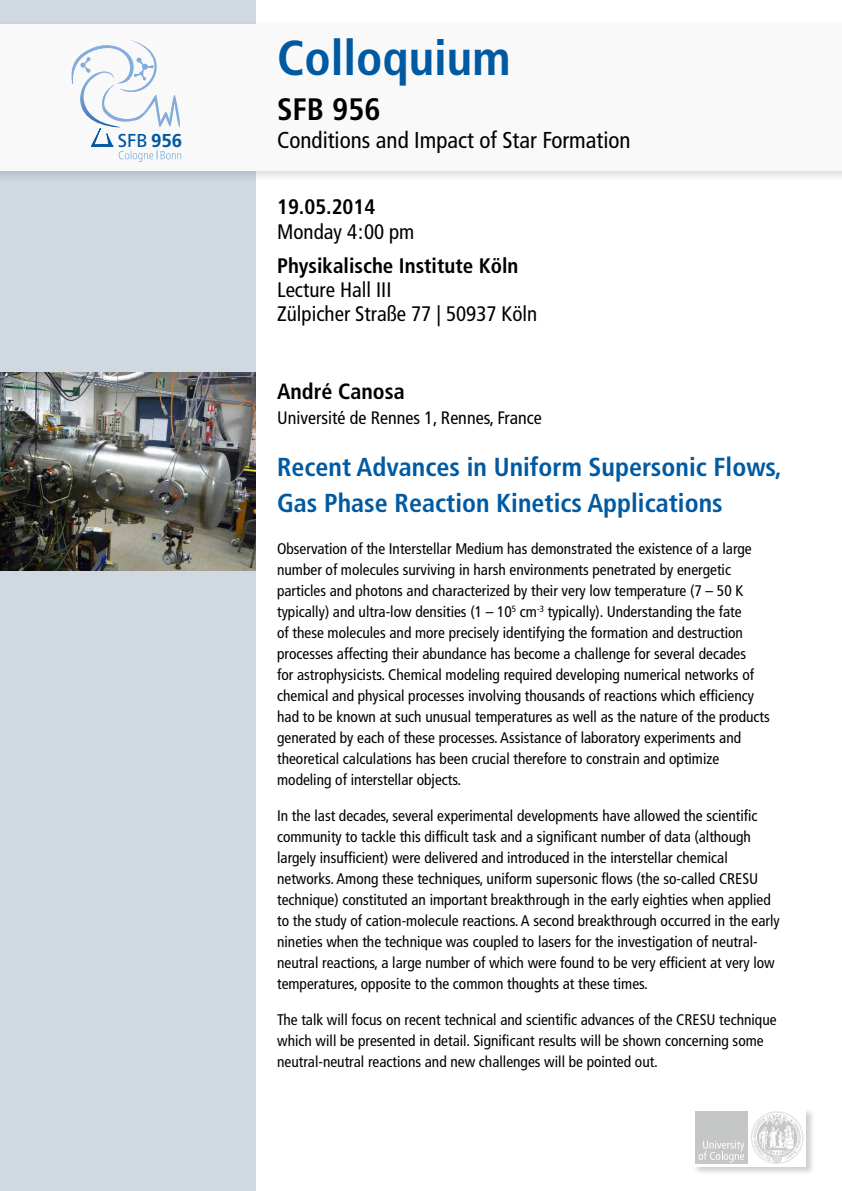
<style>
.page{position:relative;width:842px;height:1191px;background:#fff}
.page>*{position:absolute;margin:0;border:0;box-sizing:border-box;transform-origin:0 0}
.t1{font:700 condensed 49px "Frutiger LT";color:#005aa1}
.t2{font:700 condensed 31px "Frutiger LT";color:#000}
.t3{font:700 condensed 26px/36px "Frutiger LT";color:#005aa1}
.t4{font:condensed 23px "Frutiger LT";color:#000}
.t5{font:700 condensed 22px "Frutiger LT";color:#000}
.t6{font:condensed 21px/24px "Frutiger LT";color:#000}
.t7{font:700 condensed 21px "Frutiger LT";color:#000}
.t8{font:18.7px "Frutiger LT";color:#0057a3}
.t9{font:condensed 18px "Frutiger LT";color:#000}
.t10{font:condensed 15.4px/21px "Frutiger LT";color:#000}
.s1{font-weight:700}
</style>
<div class="page">
<div style="left:0;top:0;width:256px;height:1191px;background:#d0d8e1"></div>
<img style="left:0;top:372px;width:256px;height:198px">
<div style="left:0;top:19px;width:842px;height:164px;background:#000;opacity:.15"></div>
<div style="left:0;top:24px;width:842px;height:146px;background:#f9f9fa"></div>
<div style="left:692px;top:1107px;width:123px;height:68px;background:#000;opacity:.2"></div>
<div style="left:693px;top:1108px;width:113px;height:58px;background:#fff"></div>
<div style="left:696px;top:1111px;width:52px;height:53px;background:#c5c6c6"></div>
<svg style="left:751px;top:1111px;width:52px;height:53px"></svg>
<svg style="left:698px;top:1140px;width:46px;height:22px"></svg>
<svg style="left:71px;top:40px;width:110px;height:122px"></svg>
<p class="t8" style="left:118px;top:129px;width:66px">SFB <span class="s1">956</span></p>
<h1 class="t1" style="left:277px;top:29px;width:235px">Colloquium</h1>
<h2 class="t2" style="left:277px;top:90px;width:105px">SFB 956</h2>
<h3 class="t4" style="left:277px;top:126px;width:355px">Conditions and Impact of Star Formation</h3>
<h3 class="t7" style="left:277px;top:194px;width:100px">19.05.2014</h3>
<h3 class="t6" style="left:277px;top:220px;width:139px">Monday 4:00 pm</h3>
<h3 class="t7" style="left:277px;top:253px;width:243px">Physikalische Institute Köln</h3>
<h3 class="t6" style="left:277px;top:278px;width:262px">Lecture Hall III<br>Zülpicher Straße 77 | 50937 Köln</h3>
<h3 class="t5" style="left:277px;top:378px;width:129px">André Canosa</h3>
<p class="t9" style="left:277px;top:407px;width:266px">Université de Rennes 1, Rennes, France</p>
<h3 class="t3" style="left:277px;top:449px;width:506px">Recent Advances in Uniform Supersonic Flows,<br>Gas Phase Reaction Kinetics Applications</h3>
<p class="t10" style="left:277px;top:538px;width:494px">Observation of the Interstellar Medium has demonstrated the existence of a large number of molecules surviving in harsh environments penetrated by energetic particles and photons and characterized by their very low temperature (7 – 50 K typically) and ultra-low densities (1 – 10<sup>5</sup> cm<sup>-3</sup> typically). Understanding the fate<br>of these molecules and more precisely identifying the formation and destruction processes affecting their abundance has become a challenge for several decades<br>for astrophysicists. Chemical modeling required developing numerical networks of chemical and physical processes involving thousands of reactions which efficiency had to be known at such unusual temperatures as well as the nature of the products generated by each of these processes. Assistance of laboratory experiments and theoretical calculations has been crucial therefore to constrain and optimize modeling of interstellar objects.</p>
<p class="t10" style="left:277px;top:805px;width:504px">In the last decades, several experimental developments have allowed the scientific community to tackle this difficult task and a significant number of data (although largely insufficient) were delivered and introduced in the interstellar chemical networks. Among these techniques, uniform supersonic flows (the so-called CRESU technique) constituted an important breakthrough in the early eighties when applied to the study of cation-molecule reactions. A second breakthrough occurred in the early nineties when the technique was coupled to lasers for the investigation of neutral&shy;neutral reactions, a large number of which were found to be very efficient at very low temperatures, opposite to the common thoughts at these times.</p>
<p class="t10" style="left:277px;top:1009px;width:501px">The talk will focus on recent technical and scientific advances of the CRESU technique which will be presented in detail. Significant results will be shown concerning some neutral-neutral reactions and new challenges will be pointed out.</p>
</div>
